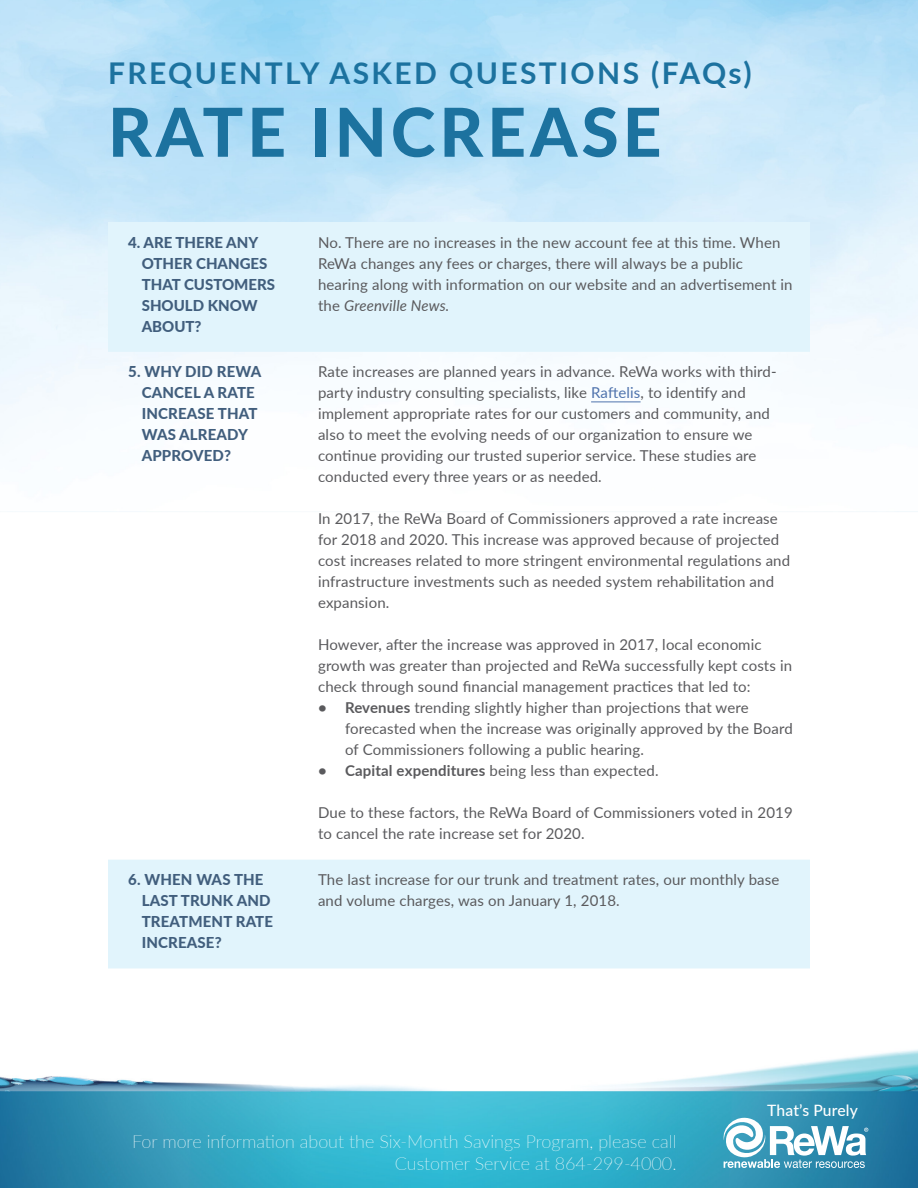
<style>
.page{position:relative;width:918px;height:1188px;background:#fff}
.page>*{position:absolute;margin:0;border:0;box-sizing:border-box;transform-origin:0 0}
.t1{font:800 67.5px "Lato";letter-spacing:.06em;color:#1c729f}
.t2{font:700 30px "Lato";letter-spacing:.08em;color:#1c729f}
.t3{font:100 18px/21.6px "Lato";color:#fff;text-align:right}
.t4{font:500 15.6px "Lato";letter-spacing:.01em;color:#fff}
.t5{font:15px/21px "Lato";letter-spacing:.01em;color:#5a5a5d}
.t6{font:800 15px/21px "Lato";letter-spacing:.01em;color:#415e7d}
.s1{font-style:italic}
.s2{color:#4f73ad}
.s3{font-weight:700}
</style>
<div class="page">
<img style="left:0;top:0;width:918px;height:1188px">
<svg style="left:721px;top:1113px;width:147px;height:55px"></svg>
<svg style="left:108px;top:222px;width:702px;height:746px"></svg>
<hr style="left:591px;top:402px;width:50px;height:1px;background:#4f73ad">
<p class="t2" style="left:108px;top:51px;width:645px">FREQUENTLY ASKED QUESTIONS (FAQs)</p>
<p class="t1" style="left:108px;top:82px;width:555px">RATE INCREASE</p>
<p class="t6" style="left:142px;top:231px;width:135px;text-indent:-14px">4. ARE THERE ANY<br>OTHER CHANGES<br>THAT CUSTOMERS<br>SHOULD KNOW<br>ABOUT?</p>
<p class="t5" style="left:318px;top:231px;width:476px">No. There are no increases in the new account fee at this time. When ReWa changes any fees or charges, there will always be a public hearing along with information on our website and an advertisement in the <span class="s1">Greenville News.</span></p>
<p class="t6" style="left:142px;top:361px;width:121px;text-indent:-14px">5. WHY DID REWA<br>CANCEL A RATE<br>INCREASE THAT<br>WAS ALREADY<br>APPROVED?</p>
<p class="t5" style="left:318px;top:361px;width:460px">Rate increases are planned years in advance. ReWa works with third&shy;party industry consulting specialists, like <span class="s2">Raftelis</span>, to identify and implement appropriate rates for our customers and community, and also to meet the evolving needs of our organization to ensure we continue providing our trusted superior service. These studies are conducted every three years or as needed.</p>
<p class="t5" style="left:318px;top:508px;width:474px">In 2017, the ReWa Board of Commissioners approved a rate increase for 2018 and 2020. This increase was approved because of projected cost increases related to more stringent environmental regulations and infrastructure investments such as needed system rehabilitation and expansion.</p>
<p class="t5" style="left:318px;top:634px;width:476px">However, after the increase was approved in 2017, local economic growth was greater than projected and ReWa successfully kept costs in check through sound financial management practices that led to:</p>
<p class="t5" style="left:345px;top:697px;width:449px;text-indent:-27px"><span class="s3">• Revenues</span> trending slightly higher than projections that were forecasted when the increase was originally approved by the Board of Commissioners following a public hearing.</p>
<p class="t5" style="left:318px;top:760px;width:342px"><span class="s3">• Capital expenditures</span> being less than expected.</p>
<p class="t5" style="left:318px;top:802px;width:476px">Due to these factors, the ReWa Board of Commissioners voted in 2019 to cancel the rate increase set for 2020.</p>
<p class="t6" style="left:142px;top:869px;width:133px;text-indent:-14px">6. WHEN WAS THE<br>LAST TRUNK AND<br>TREATMENT RATE<br>INCREASE?</p>
<p class="t5" style="left:318px;top:869px;width:463px">The last increase for our trunk and treatment rates, our monthly base and volume charges, was on January 1, 2018.</p>
<p class="t3" style="left:132px;top:1131px;width:546px">For more information about the Six-Month Savings Program, please call<br>Customer Service at 864-299-4000.</p>
<p class="t4" style="left:767px;top:1099px;width:92px">That’s Purely</p>
</div>
